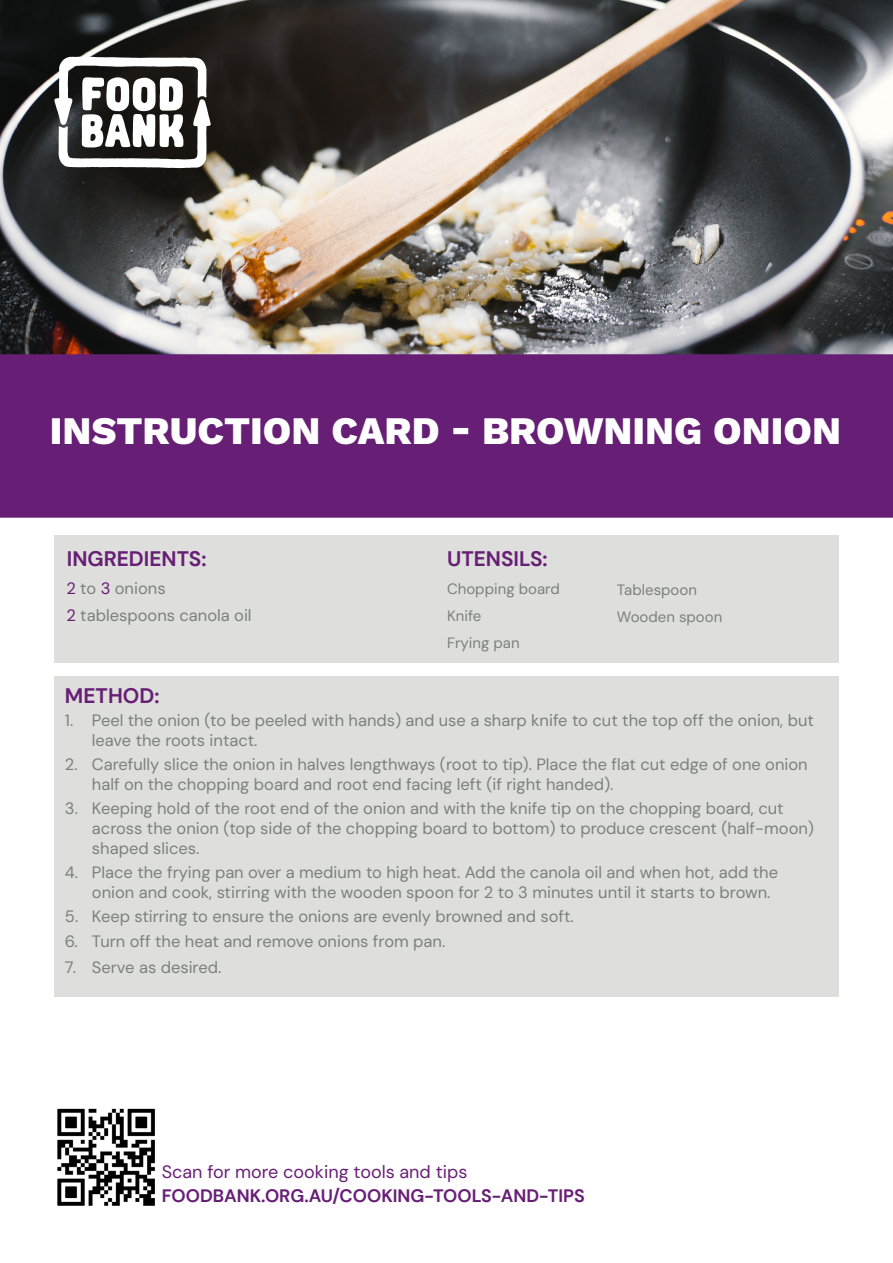
<style>
.page{position:relative;width:893px;height:1263px;background:#fff}
.page>*{position:absolute;margin:0;border:0;box-sizing:border-box;transform-origin:0 0}
.t1{font:800 39px "Work Sans";color:#fff}
.t2{font:700 21px "DM Sans";color:#671e75}
.t3{font:700 18px "DM Sans";color:#671e75}
.t4{font:18px "DM Sans";color:#671e75}
.t5{font:16.5px/19.8px "DM Sans";color:#7c8079}
.t6{font:15px "DM Sans";color:#7c8079}
.s1{color:#671e75}
</style>
<div class="page">
<img style="left:0;top:0;width:893px;height:354px">
<div style="left:1px;top:355px;width:892px;height:162px;background:#671e75"></div>
<div style="left:0;top:354px;width:893px;height:164px;border:2px solid #671e75"></div>
<div style="left:54px;top:536px;width:785px;height:127px;background:#dedfdd"></div>
<div style="left:54px;top:676px;width:785px;height:320px;background:#dedfdd"></div>
<svg style="left:54px;top:57px;width:157px;height:111px"></svg>
<img style="left:57px;top:1108px;width:98px;height:98px">
<p class="t1" style="left:50px;top:408px;width:793px">INSTRUCTION CARD - BROWNING ONION</p>
<p class="t2" style="left:67px;top:546px;width:141px">INGREDIENTS:</p>
<p class="t2" style="left:447px;top:546px;width:102px">UTENSILS:</p>
<p class="t5" style="left:66px;top:578px;width:101px"><span class="s1">2</span> to <span class="s1">3</span> onions</p>
<p class="t5" style="left:66px;top:605px;width:187px"><span class="s1">2</span> tablespoons canola oil</p>
<p class="t6" style="left:447px;top:579px;width:114px">Chopping board</p>
<p class="t6" style="left:447px;top:606px;width:36px">Knife</p>
<p class="t6" style="left:447px;top:633px;width:74px">Frying pan</p>
<p class="t6" style="left:617px;top:580px;width:82px">Tablespoon</p>
<p class="t6" style="left:617px;top:607px;width:107px">Wooden spoon</p>
<p class="t2" style="left:65px;top:683px;width:96px">METHOD:</p>
<p class="t5" style="left:92px;top:710px;width:723px;text-indent:-27px">1. Peel the onion (to be peeled with hands) and use a sharp knife to cut the top off the onion, but leave the roots intact.</p>
<p class="t5" style="left:92px;top:754px;width:717px;text-indent:-27px">2. Carefully slice the onion in halves lengthways (root to tip). Place the flat cut edge of one onion half on the chopping board and root end facing left (if right handed).</p>
<p class="t5" style="left:92px;top:798px;width:724px;text-indent:-27px">3. Keeping hold of the root end of the onion and with the knife tip on the chopping board, cut across the onion (top side of the chopping board to bottom) to produce crescent (half-moon) shaped slices.</p>
<p class="t5" style="left:92px;top:862px;width:688px;text-indent:-27px">4. Place the frying pan over a medium to high heat. Add the canola oil and when hot, add the onion and cook, stirring with the wooden spoon for 2 to 3 minutes until it starts to brown.</p>
<p class="t5" style="left:65px;top:906px;width:510px">5. Keep stirring to ensure the onions are evenly browned and soft.</p>
<p class="t5" style="left:65px;top:931px;width:382px">6. Turn off the heat and remove onions from pan.</p>
<p class="t5" style="left:65px;top:957px;width:158px">7. Serve as desired.</p>
<p class="t4" style="left:162px;top:1160px;width:307px">Scan for more cooking tools and tips</p>
<p class="t3" style="left:162px;top:1185px;width:425px">FOODBANK.ORG.AU/COOKING-TOOLS-AND-TIPS</p>
</div>
